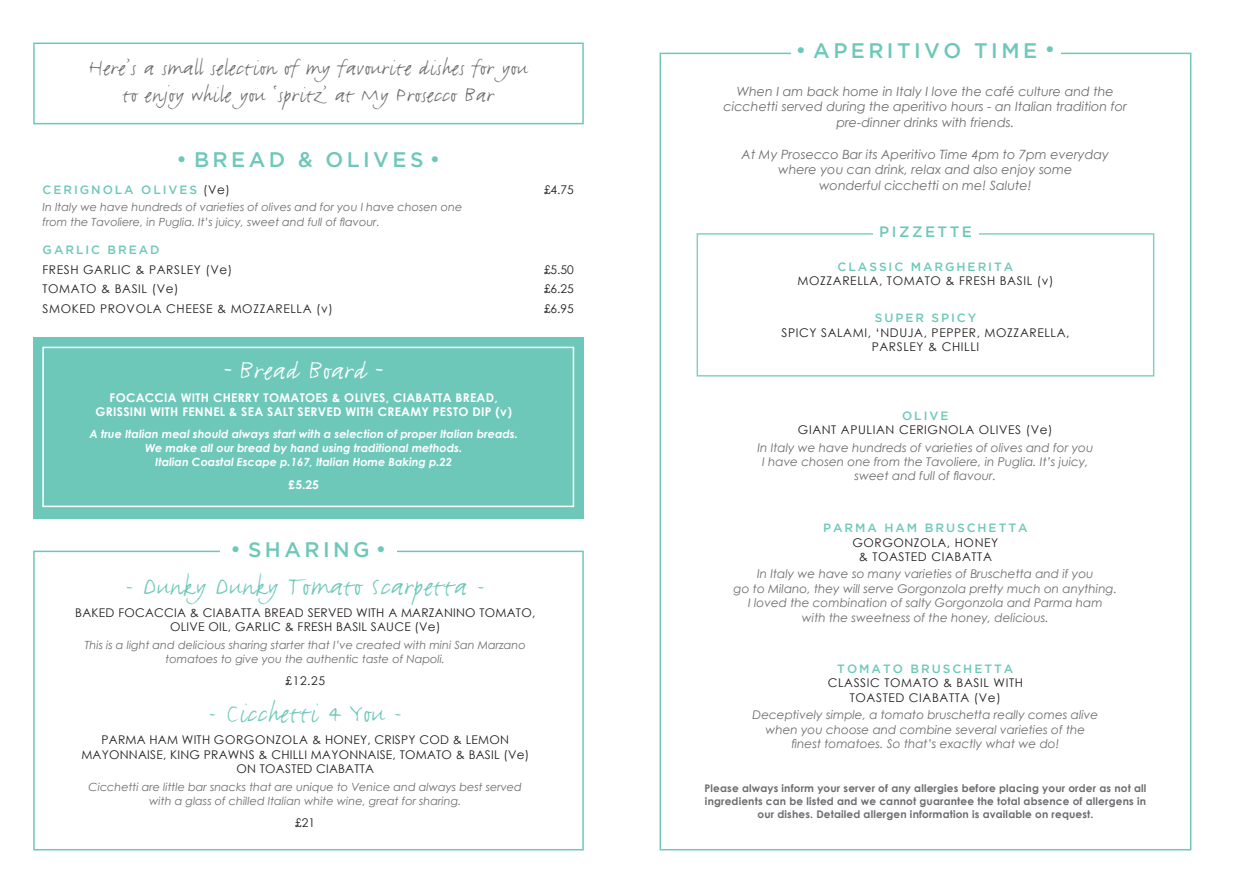
<style>
.page{position:relative;width:1234px;height:893px;background:#fff}
.page>*{position:absolute;margin:0;border:0;box-sizing:border-box;transform-origin:0 0}
.t1{font:30px "FF Justlefthand";letter-spacing:.025em;color:#6ec8ba}
.t2{font:30px "FF Justlefthand";letter-spacing:.025em;color:#fff}
.t3{font:24px "FF Justlefthand";letter-spacing:.025em;color:#6c6d70}
.t4{font:500 21px "Gotham";letter-spacing:.165em;color:#6ec8ba}
.t5{font:500 15px "Gotham";letter-spacing:.165em;color:#6ec8ba}
.t6{font:italic 12.75px "Century Gothic";color:#6c6d70}
.t7{font:italic 12px/14.4px "Century Gothic";color:#6c6d70;text-align:center}
.t8{font:12px/19.5px "Century Gothic";letter-spacing:.05em;color:#231f20}
.t9{font:12px "Century Gothic";letter-spacing:.02em;color:#231f20}
.t10{font:700 12px "Century Gothic";letter-spacing:.025em;color:#fff}
.t11{font:500 12px/14.4px "Gotham";letter-spacing:.165em;color:#6ec8ba;text-align:center}
.t12{font:italic 11.25px/14.2px "Century Gothic";color:#6c6d70}
.t13{font:italic 700 11.25px/14.2px "Century Gothic";color:#fff;text-align:center}
.Dishes{font:700 10.5px/12.6px "Century Gothic";letter-spacing:.015em;color:#6c6d70;text-align:center}
.s1{font-family:"Century Gothic";font-weight:400;color:#231f20}
.s2{font-family:"Gotham";font-weight:500;color:#6ec8ba}
.s3{font-size:39px}
</style>
<div class="page">
<div style="left:33px;top:43px;width:550px;height:81px;border:2px solid #6ec8ba"></div>
<div style="left:696px;top:233px;width:458px;height:144px;border:2px solid #87cfc4"></div>
<div style="left:872px;top:226px;width:106px;height:13px;background:#fff"></div>
<div style="left:33px;top:551px;width:550px;height:299px;border:2px solid #6ec8ba"></div>
<div style="left:220px;top:542px;width:177px;height:17px;background:#fff"></div>
<div style="left:33px;top:337px;width:550px;height:181px;background:#6ec8ba"></div>
<div style="left:42px;top:347px;width:532px;height:160px;border:2px solid #fff"></div>
<p class="t3" style="left:89px;top:52px;width:439px">Here’s a small selection of my favourite dishes for you</p>
<p class="t3" style="left:123px;top:79px;width:372px">to enjoy while you ‘spritz’ at My Prosecco Bar</p>
<p class="t4" style="left:176px;top:147px;width:265px"><sup>●</sup> BREAD &amp; OLIVES <sup>●</sup></p>
<p class="t11" style="left:43px;top:183px;width:189px">CERIGNOLA OLIVES <span class="s1">(Ve)</span></p>
<p class="t8" style="left:544px;top:180px;width:31px">£4.75</p>
<p class="t12" style="left:43px;top:200px;width:421px">In Italy we have hundreds of varieties of olives and for you I have chosen one from the Tavoliere, in Puglia. It’s juicy, sweet and full of flavour.</p>
<p class="t8" style="left:43px;top:240px;width:191px"><span class="s2">GARLIC BREAD<br></span>FRESH GARLIC &amp; PARSLEY (Ve)</p>
<p class="t8" style="left:544px;top:259px;width:31px">£5.50</p>
<p class="t8" style="left:43px;top:279px;width:137px">TOMATO &amp; BASIL (Ve)</p>
<p class="t8" style="left:544px;top:279px;width:31px">£6.25</p>
<p class="t8" style="left:43px;top:298px;width:292px">SMOKED PROVOLA CHEESE &amp; MOZZARELLA (v)</p>
<p class="t8" style="left:544px;top:298px;width:31px">£6.95</p>
<p class="t2" style="left:222px;top:352px;width:164px"><span class="s3">-</span> Bread Board <span class="s3">-</span></p>
<p class="t10" style="left:110px;top:390px;width:389px">FOCACCIA WITH CHERRY TOMATOES &amp; OLIVES, CIABATTA BREAD,</p>
<p class="t10" style="left:95px;top:404px;width:418px">GRISSINI WITH FENNEL &amp; SEA SALT SERVED WITH CREAMY PESTO DIP (v)</p>
<p class="t13" style="left:89px;top:426px;width:430px">A true Italian meal should always start with a selection of proper Italian breads.<br>We make all our bread by hand using traditional methods.<br>Italian Coastal Escape p.167, Italian Home Baking p.22</p>
<p class="t10" style="left:288px;top:477px;width:32px">£5.25</p>
<p class="t4" style="left:230px;top:538px;width:157px"><sup>●</sup> SHARING <sup>●</sup></p>
<p class="t1" style="left:125px;top:567px;width:362px">- Dunky Dunky Tomato Scarpetta -</p>
<p class="t9" style="left:75px;top:605px;width:461px">BAKED FOCACCIA &amp; CIABATTA BREAD SERVED WITH A MARZANINO TOMATO,</p>
<p class="t9" style="left:170px;top:620px;width:272px">OLIVE OIL, GARLIC &amp; FRESH BASIL SAUCE (Ve)</p>
<p class="t12" style="left:85px;top:637px;width:442px">This is a light and delicious sharing starter that I’ve created with mini San Marzano</p>
<p class="t12" style="left:165px;top:652px;width:281px">tomatoes to give you the authentic taste of Napoli.</p>
<p class="t8" style="left:285px;top:671px;width:41px">£12.25</p>
<p class="t1" style="left:208px;top:694px;width:196px">- Cicchetti 4 You -</p>
<p class="t9" style="left:101px;top:733px;width:409px">PARMA HAM WITH GORGONZOLA &amp; HONEY, CRISPY COD &amp; LEMON</p>
<p class="t9" style="left:81px;top:747px;width:449px">MAYONNAISE, KING PRAWNS &amp; CHILLI MAYONNAISE, TOMATO &amp; BASIL (Ve)</p>
<p class="t9" style="left:236px;top:762px;width:139px">ON TOASTED CIABATTA</p>
<p class="t12" style="left:89px;top:779px;width:435px">Cicchetti are little bar snacks that are unique to Venice and always best served</p>
<p class="t12" style="left:149px;top:793px;width:313px">with a glass of chilled Italian white wine, great for sharing.</p>
<p class="t8" style="left:295px;top:812px;width:21px">£21</p>
<p class="t4" style="left:795px;top:38px;width:261px"><sup>●</sup> APERITIVO TIME <sup>●</sup></p>
<p class="t6" style="left:736px;top:83px;width:378px">When I am back home in Italy I love the café culture and the</p>
<p class="t6" style="left:723px;top:99px;width:405px">cicchetti served during the aperitivo hours - an Italian tradition for</p>
<p class="t6" style="left:836px;top:115px;width:179px">pre-dinner drinks with friends.</p>
<p class="t6" style="left:741px;top:146px;width:369px">At My Prosecco Bar its Aperitivo Time 4pm to 7pm everyday</p>
<p class="t6" style="left:778px;top:162px;width:296px">where you can drink, relax and also enjoy some</p>
<p class="t6" style="left:818px;top:178px;width:214px">wonderful cicchetti on me! Salute!</p>
<p class="t5" style="left:879px;top:223px;width:94px">PIZZETTE</p>
<p class="t11" style="left:837px;top:259px;width:177px">CLASSIC MARGHERITA</p>
<p class="t8" style="left:797px;top:271px;width:257px">MOZZARELLA, TOMATO &amp; FRESH BASIL (v)</p>
<p class="t11" style="left:874px;top:310px;width:103px">SUPER SPICY</p>
<p class="t8" style="left:781px;top:322px;width:289px">SPICY SALAMI, ‘NDUJA, PEPPER, MOZZARELLA,</p>
<p class="t8" style="left:871px;top:337px;width:109px">PARSLEY &amp; CHILLI</p>
<p class="t11" style="left:901px;top:408px;width:48px">OLIVE</p>
<p class="t8" style="left:797px;top:420px;width:256px">GIANT APULIAN CERIGNOLA OLIVES (Ve)</p>
<p class="t7" style="left:757px;top:440px;width:337px">In Italy we have hundreds of varieties of olives and for you</p>
<p class="t7" style="left:762px;top:454px;width:328px">I have chosen one from the Tavoliere, in Puglia. It’s juicy, sweet and full of flavour.</p>
<p class="t11" style="left:822px;top:521px;width:206px">PARMA HAM BRUSCHETTA<br><span class="s1">GORGONZOLA, HONEY</span></p>
<p class="t8" style="left:858px;top:547px;width:135px">&amp; TOASTED CIABATTA</p>
<p class="t7" style="left:757px;top:567px;width:338px">In Italy we have so many varieties of Bruschetta and if you</p>
<p class="t7" style="left:733px;top:581px;width:385px">go to Milano, they will serve Gorgonzola pretty much on anything.</p>
<p class="t7" style="left:747px;top:596px;width:356px">I loved the combination of salty Gorgonzola and Parma ham</p>
<p class="t7" style="left:801px;top:610px;width:248px">with the sweetness of the honey, delicious.</p>
<p class="t11" style="left:837px;top:661px;width:177px">TOMATO BRUSCHETTA</p>
<p class="t8" style="left:827px;top:673px;width:197px">CLASSIC TOMATO &amp; BASIL WITH</p>
<p class="t8" style="left:849px;top:687px;width:152px">TOASTED CIABATTA (Ve)</p>
<p class="t7" style="left:752px;top:707px;width:347px">Deceptively simple, a tomato bruschetta really comes alive</p>
<p class="t7" style="left:765px;top:722px;width:321px">when you choose and combine several varieties of the</p>
<p class="t7" style="left:791px;top:736px;width:269px">finest tomatoes. So that’s exactly what we do!</p>
<p class="Dishes" style="left:704px;top:782px;width:443px">Please always inform your server of any allergies before placing your order as not all ingredients can be listed and we cannot guarantee the total absence of allergens in our dishes. Detailed allergen information is available on request.</p>
</div>
